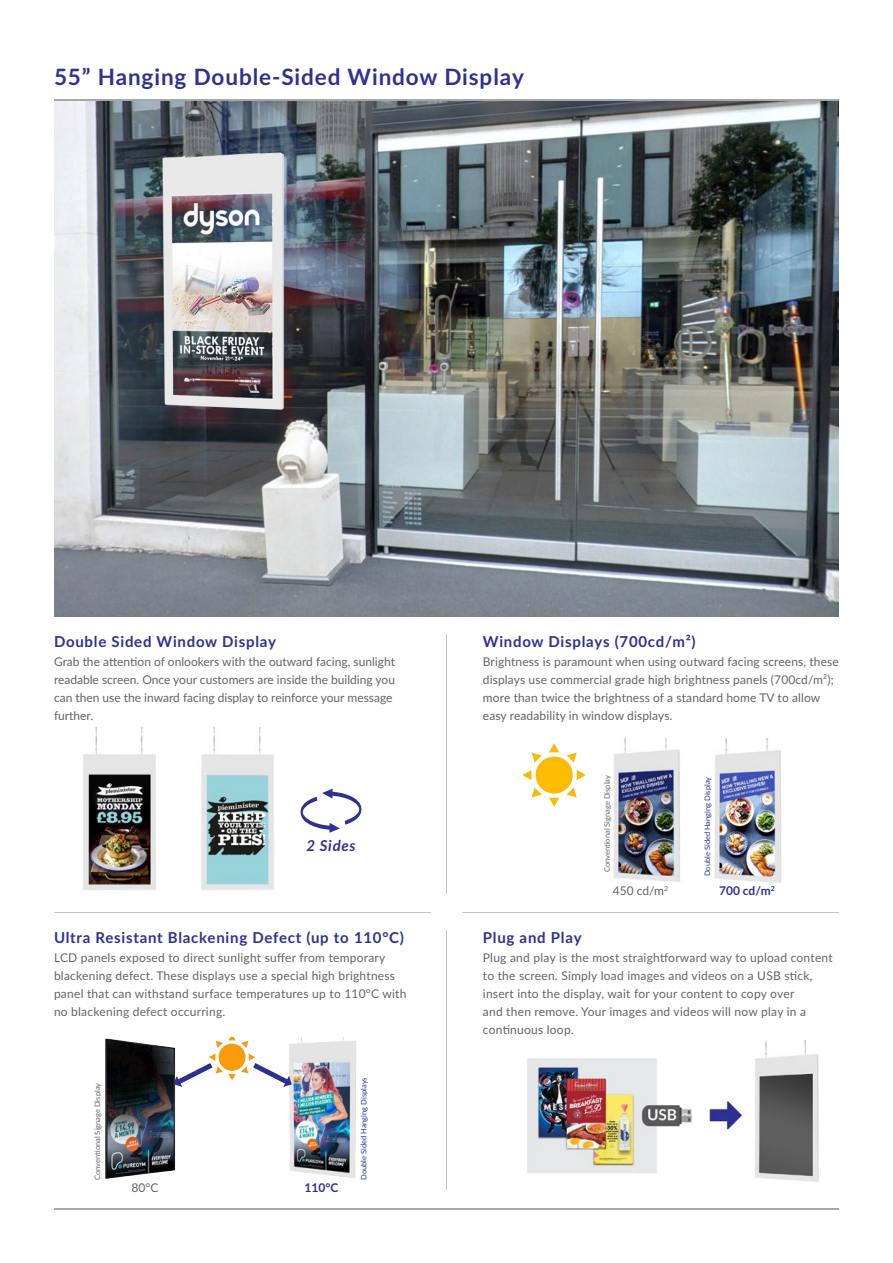
<style>
.page{position:relative;width:893px;height:1263px;background:#fff}
.page>*{position:absolute;margin:0;border:0;box-sizing:border-box;transform-origin:0 0}
.t1{font:700 22.5px "Lato";letter-spacing:.04em;color:#2e3192}
.t2{font:700 15px "Lato";letter-spacing:.05em;color:#2e3192}
.t3{font:italic 700 15px "Lato";letter-spacing:.05em;color:#2e3192}
.t4{font:12px/18px "Lato";letter-spacing:.01em;color:#646464}
.t5{font:700 12px "Lato";color:#2e3192}
.t6{font:7.5px "Lato";color:#646464}
.t7{font:7.5px "Lato";color:#2e3192}
</style>
<div class="page">
<img style="left:105px;top:1037px;width:251px;height:142px">
<hr style="left:54px;top:912px;width:377px;height:1px;background:#c5c3c3">
<hr style="left:462px;top:912px;width:377px;height:1px;background:#c5c3c3">
<hr style="left:446px;top:931px;width:1px;height:259px;background:#c5c3c3">
<hr style="left:446px;top:634px;width:1px;height:259px;background:#c5c3c3">
<hr style="left:54px;top:1208px;width:785px;height:1px;background:#a6a8ab">
<img style="left:83px;top:727px;width:250px;height:163px">
<svg style="left:300px;top:789px;width:62px;height:44px"></svg>
<img style="left:523px;top:738px;width:258px;height:145px">
<img style="left:527px;top:1040px;width:292px;height:142px">
<img style="left:54px;top:101px;width:785px;height:516px">
<hr style="left:54px;top:99px;width:785px;height:2px;background:#a6a8ab">
<h1 class="t1" style="left:54px;top:60px;width:471px">55” Hanging Double-Sided Window Display</h1>
<p class="t2" style="left:54px;top:630px;width:224px">Double Sided Window Display</p>
<p class="t2" style="left:483px;top:630px;width:214px">Window Displays (700cd/m²)</p>
<p class="t4" style="left:54px;top:652px;width:343px">Grab the attention of onlookers with the outward facing, sunlight readable screen. Once your customers are inside the building you can then use the inward facing display to reinforce your message further.</p>
<p class="t4" style="left:483px;top:652px;width:357px">Brightness is paramount when using outward facing screens, these displays use commercial grade high brightness panels (700cd/m²); more than twice the brightness of a standard home TV to allow easy readability in window displays.</p>
<p class="t3" style="left:306px;top:834px;width:51px">2 Sides</p>
<p class="t2" style="left:54px;top:926px;width:352px">Ultra Resistant Blackening Defect (up to 110°C)</p>
<p class="t2" style="left:483px;top:926px;width:100px">Plug and Play</p>
<p class="t6" style="left:602px;top:872px;width:99px;rotate:-90deg">Conventional Signage Display</p>
<p class="t7" style="left:702px;top:876px;width:101px;rotate:-90deg">Double Sided Hanging Display</p>
<p class="t4" style="left:613px;top:881px;width:57px">450 cd/m<sup>2</sup></p>
<p class="t5" style="left:719px;top:881px;width:57px">700 cd/m<sup>2</sup></p>
<p class="t4" style="left:54px;top:948px;width:354px">LCD panels exposed to direct sunlight suffer from temporary blackening defect. These displays use a special high brightness panel that can withstand surface temperatures up to 110°C with no blackening defect occurring.</p>
<p class="t4" style="left:483px;top:948px;width:351px">Plug and play is the most straightforward way to upload content to the screen. Simply load images and videos on a USB stick, insert into the display, wait for your content to copy over<br>and then remove. Your images and videos will now play in a continuous loop.</p>
<p class="t6" style="left:92px;top:1180px;width:99px;rotate:-90deg">Conventional Signage Display</p>
<p class="t7" style="left:358px;top:1180px;width:104px;rotate:-90deg">Double Sided Hanging Displays</p>
<p class="t4" style="left:132px;top:1178px;width:28px">80°C</p>
<p class="t5" style="left:305px;top:1179px;width:35px">110°C</p>
</div>
